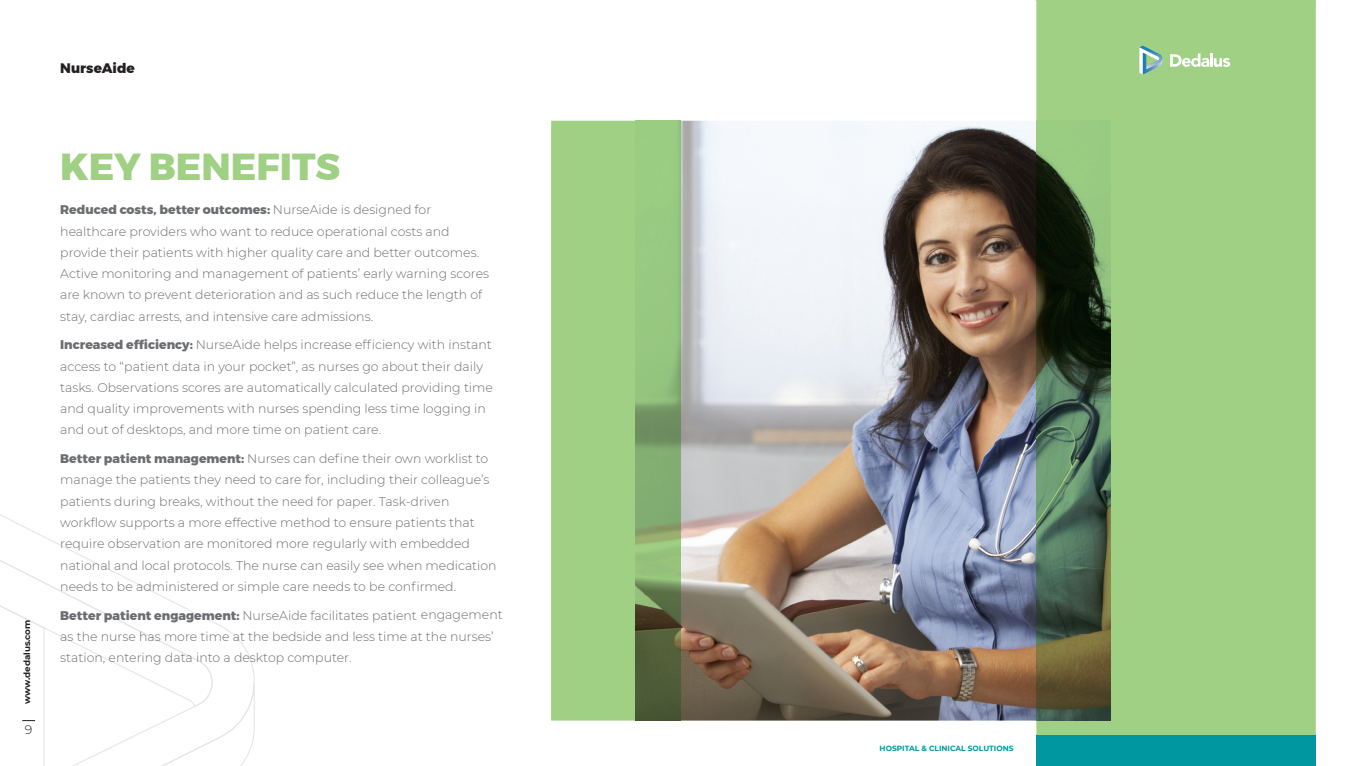
<style>
.page{position:relative;width:1361px;height:766px;background:#fff}
.page>*{position:absolute;margin:0;border:0;box-sizing:border-box;transform-origin:0 0}
.t1{font:800 37.5px "Montserrat";color:#a0d083}
.t2{font:800 13.75px "Montserrat";color:#231f20}
.t3{font:300 12.5px/21.2px "Montserrat";color:#6c6d70}
.t4{font:300 12.5px "Montserrat";color:#231f20}
.t5{font:700 8.75px "Montserrat";letter-spacing:-.005em;color:#231f20}
.t6{font:700 7.5px "Montserrat";color:#0097a0}
.s1{font-weight:800}
</style>
<div class="page">
<svg style="left:0;top:535px;width:176px;height:68px"></svg>
<svg style="left:0;top:603px;width:255px;height:162px"></svg>
<img style="left:680px;top:121px;width:356px;height:599px">
<svg style="left:551px;top:121px;width:84px;height:599px;background:#a1d085"></svg>
<img style="left:635px;top:121px;width:45px;height:599px">
<svg style="left:1036px;top:1px;width:279px;height:734px;background:#8db774"></svg>
<hr style="left:1036px;top:0;width:279px;height:1px;background:#a0d083">
<div style="left:1036px;top:735px;width:279px;height:30px;background:#0097a0"></div>
<svg style="left:1170px;top:53px;width:60px;height:14px"></svg>
<svg style="left:1139px;top:46px;width:24px;height:29px"></svg>
<p class="t2" style="left:60px;top:60px;width:76px">NurseAide</p>
<p class="t5" style="left:21px;top:703px;width:86px;rotate:-90deg">www.dedalus.com</p>
<p class="t4" style="left:25px;top:720px;width:9px">9</p>
<h1 class="t1" style="left:60px;top:143px;width:281px">KEY BENEFITS</h1>
<p class="t3" style="left:60px;top:199px;width:430px"><span class="s1">Reduced costs, better outcomes:</span> NurseAide is designed for healthcare providers who want to reduce operational costs and provide their patients with higher quality care and better outcomes.<br>Active monitoring and management of patients’ early warning scores are known to prevent deterioration and as such reduce the length of stay, cardiac arrests, and intensive care admissions.</p>
<p class="t3" style="left:60px;top:334px;width:434px"><span class="s1">Increased efficiency:</span> NurseAide helps increase efficiency with instant access to “patient data in your pocket”, as nurses go about their daily tasks. Observations scores are automatically calculated providing time and quality improvements with nurses spending less time logging in and out of desktops, and more time on patient care.</p>
<p class="t3" style="left:60px;top:447px;width:438px"><span class="s1">Better patient management:</span> Nurses can define their own worklist to manage the patients they need to care for, including their colleague’s patients during breaks, without the need for paper. Task-driven workflow supports a more effective method to ensure patients that require observation are monitored more regularly with embedded national and local protocols. The nurse can easily see when medication needs to be administered or simple care needs to be confirmed.</p>
<p class="t3" style="left:60px;top:604px;width:444px"><span class="s1">Better patient engagement:</span> NurseAide facilitates patient engagement as the nurse has more time at the bedside and less time at the nurses’ station, entering data into a desktop computer.</p>
<p class="t6" style="left:879px;top:742px;width:135px">HOSPITAL &amp; CLINICAL SOLUTIONS</p>
</div>
